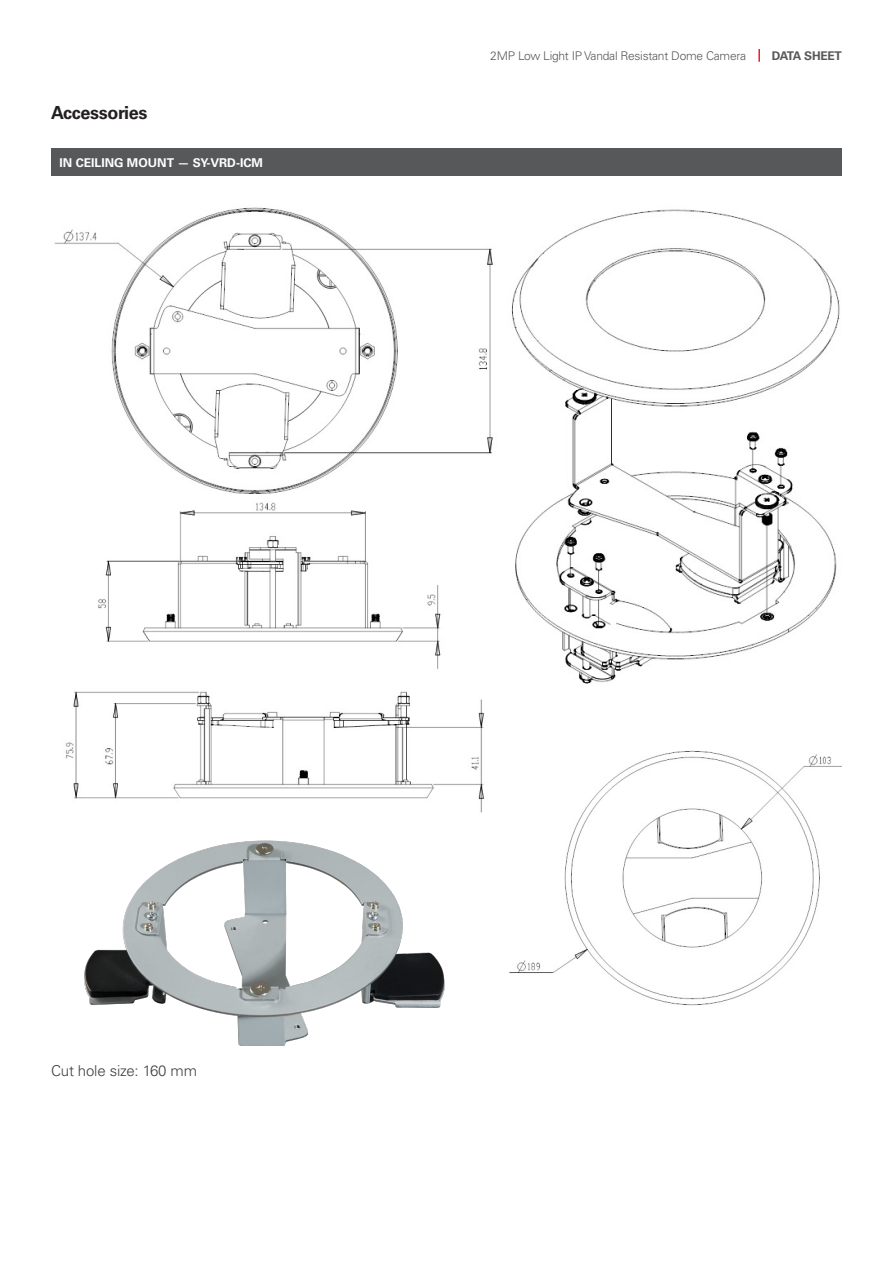
<style>
.page{position:relative;width:893px;height:1263px;background:#fff}
.page>*{position:absolute;margin:0;border:0;box-sizing:border-box;transform-origin:0 0}
.Small_Product_Title{font:700 18px "Univers LT Pro 65";letter-spacing:-.02em;color:#231f20}
.t1{font:300 15px "Univers LT Pro 45";letter-spacing:-.01em;color:#3e3e3f}
.t2{font:700 12.15px "Univers LT Pro 65";color:#fff}
.t3{font:300 12px "Univers LT Pro 45";letter-spacing:-.02em;color:#57585a}
.t4{font:700 12px "Univers LT Pro 65";letter-spacing:-.02em;color:#57585a}
</style>
<div class="page">
<svg style="left:758px;top:49px;width:2px;height:13px"></svg>
<div style="left:51px;top:149px;width:791px;height:27px;background:#57585a"></div>
<img style="left:54px;top:207px;width:439px;height:286px">
<img style="left:98px;top:502px;width:343px;height:168px">
<img style="left:65px;top:691px;width:419px;height:122px">
<img style="left:84px;top:840px;width:361px;height:206px">
<img style="left:511px;top:209px;width:329px;height:475px">
<img style="left:509px;top:750px;width:332px;height:256px">
<p class="Small_Product_Title" style="left:51px;top:102px;width:98px">Accessories</p>
<p class="t2" style="left:60px;top:155px;width:205px">IN CEILING MOUNT — SY-VRD-ICM</p>
<p class="t3" style="left:490px;top:48px;width:257px">2MP Low Light IP Vandal Resistant Dome Camera</p>
<p class="t4" style="left:772px;top:48px;width:72px">DATA SHEET</p>
<p class="t1" style="left:51px;top:1061px;width:148px">Cut hole size: 160 mm</p>
</div>
